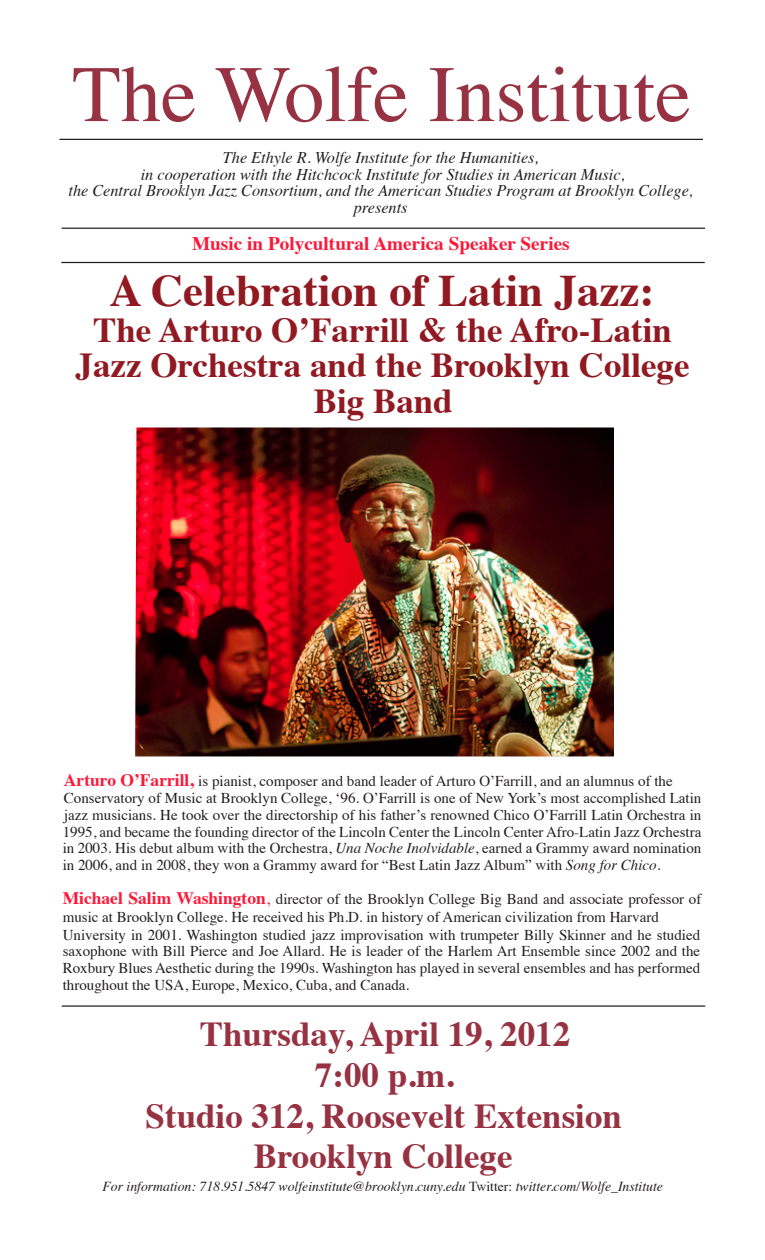
<style>
.page{position:relative;width:765px;height:1260px;background:#fff}
.page>*{position:absolute;margin:0;border:0;box-sizing:border-box;transform-origin:0 0}
.t1{font:80px "Times";color:#973242}
.t2{font:700 45px "Times";color:#911a22}
.t3{font:700 35px/35.5px "Times";color:#911a22;text-align:center}
.t4{font:700 35px "Times";color:#973242}
.t5{font:700 19.25px "Times";color:#fb1939}
.t6{font:italic 16.25px "Times";color:#231f20}
.t7{font:15px/16.8px "Times";color:#231f20;text-align:justify}
.t8{font:italic 13.75px "Times";color:#231f20}
.s1{font-weight:700;font-size:17.5px;color:#fb1939}
.s2{font-style:italic}
.s3{font-size:17.5px;color:#fb1939}
.s4{font-style:normal}
</style>
<div class="page">
<hr style="left:60px;top:139px;width:643px;height:1px;background:#231f20">
<hr style="left:61px;top:262px;width:644px;height:1px;background:#231f20">
<hr style="left:62px;top:1005px;width:643px;height:2px;background:#231f20">
<hr style="left:62px;top:228px;width:643px;height:1px;background:#231f20">
<img style="left:135px;top:428px;width:479px;height:328px">
<p class="t1" style="left:72px;top:19px;width:620px">The Wolfe Institute</p>
<p class="t6" style="left:223px;top:144px;width:317px">The Ethyle R. Wolfe Institute for the Humanities,</p>
<p class="t6" style="left:141px;top:160px;width:485px">in cooperation with the Hitchcock Institute for Studies in American Music,</p>
<p class="t6" style="left:69px;top:177px;width:626px">the Central Brooklyn Jazz Consortium, and the American Studies Program at Brooklyn College,</p>
<p class="t6" style="left:354px;top:193px;width:55px">presents</p>
<p class="t5" style="left:192px;top:225px;width:379px">Music in Polycultural America Speaker Series</p>
<p class="t2" style="left:110px;top:248px;width:546px">A Celebration of Latin Jazz:</p>
<p class="t3" style="left:76px;top:309px;width:616px">The Arturo O’Farrill &amp; the Afro-Latin<br>Jazz Orchestra and the Brooklyn College<br>Big Band</p>
<p class="t7" style="left:64px;top:772px;width:610px"><span class="s1">Arturo O’Farrill,</span> is pianist, composer and band leader of Arturo O’Farrill, and an alumnus of the</p>
<p class="t7" style="left:63px;top:788px;width:640px">Conservatory of Music at Brooklyn College, ‘96. O’Farrill is one of New York’s most accomplished Latin jazz musicians. He took over the directorship of his father’s renowned Chico O’Farrill Latin Orchestra in 1995, and became the founding director of the Lincoln Center the Lincoln Center Afro-Latin Jazz Orchestra in 2003. His debut album with the Orchestra, <span class="s2">Una Noche Inolvidable</span>, earned a Grammy award nomination in 2006, and in 2008, they won a Grammy award for “Best Latin Jazz Album” with <span class="s2">Song for Chico</span>.</p>
<p class="t7" style="left:63px;top:888px;width:640px;line-height:18px"><span class="s1">Michael Salim Washington</span><span class="s3">,</span> director of the Brooklyn College Big Band and associate professor of music at Brooklyn College. He received his Ph.D. in history of American civilization from Harvard</p>
<p class="t7" style="left:63px;top:925px;width:639px">University in 2001. Washington studied jazz improvisation with trumpeter Billy Skinner and he studied saxophone with Bill Pierce and Joe Allard. He is leader of the Harlem Art Ensemble since 2002 and the Roxbury Blues Aesthetic during the 1990s. Washington has played in several ensembles and has performed throughout the USA, Europe, Mexico, Cuba, and Canada.</p>
<p class="t4" style="left:200px;top:1001px;width:372px">Thursday, April 19, 2012</p>
<p class="t4" style="left:315px;top:1041px;width:141px">7:00 p.m.</p>
<p class="t4" style="left:146px;top:1082px;width:478px">Studio 312, Roosevelt Extension</p>
<p class="t4" style="left:254px;top:1123px;width:260px">Brooklyn College</p>
<p class="t8" style="left:102px;top:1174px;width:562px">For information: 718.951.5847 wolfeinstitute@brooklyn.cuny.edu <span class="s4">Twitter:</span> twitter.com/Wolfe_Institute</p>
</div>
